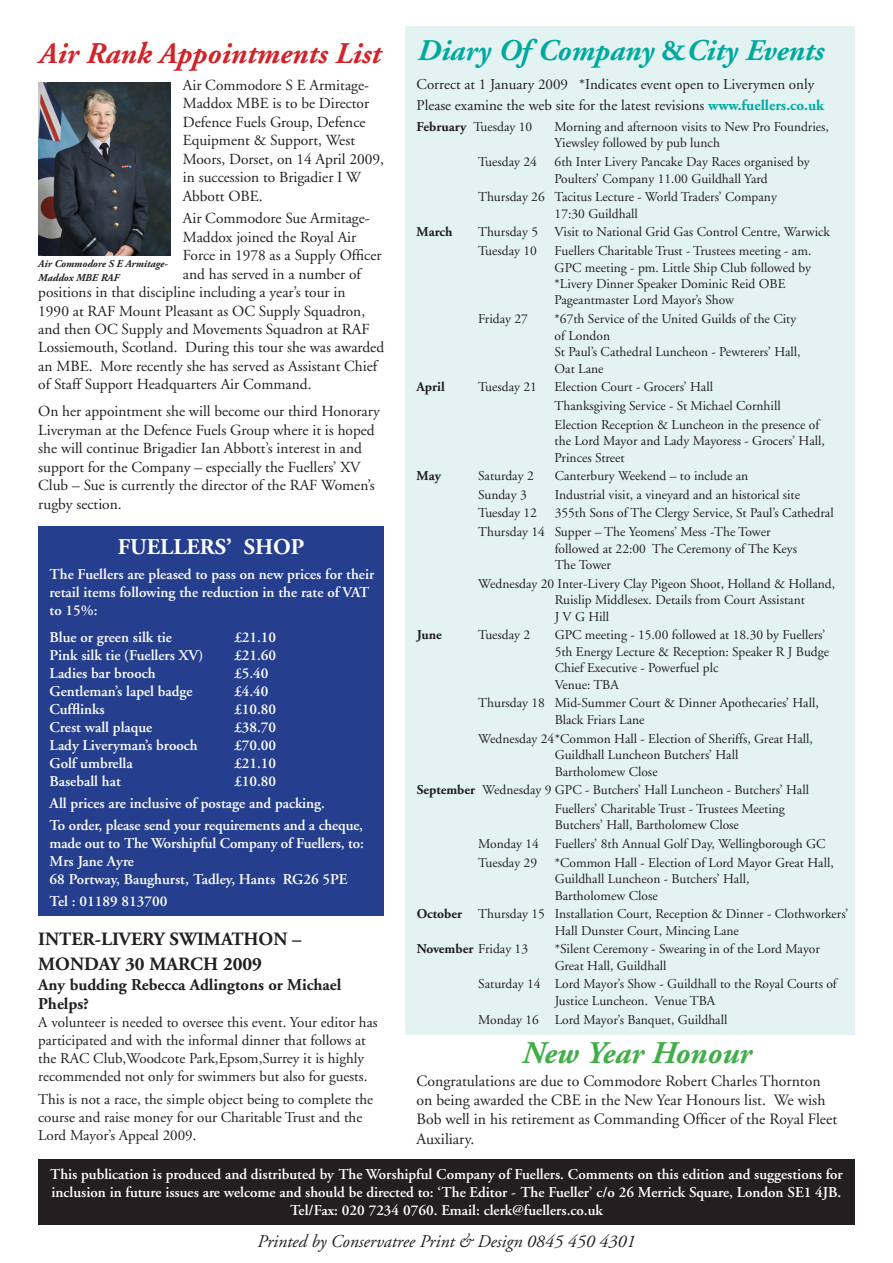
<style>
.page{position:relative;width:893px;height:1263px;background:#fff}
.page>*{position:absolute;margin:0;border:0;box-sizing:border-box;transform-origin:0 0}
.t1{font:italic 700 31.5px "Adobe Garamond";color:#40ae49}
.t2{font:italic 700 30px "Adobe Garamond";color:#00a9a0}
.t3{font:italic 700 30px "Adobe Garamond";color:#d1232a}
.t4{font:700 22.5px "Adobe Garamond";color:#fff}
.t5{font:700 18.75px/25.2px "Adobe Garamond";color:#231f20}
.t6{font:italic 18px "Adobe Garamond";color:#231f20}
.t7{font:700 16.5px/19.8px "Adobe Garamond";color:#231f20}
.t8{font:15.75px/19.2px "Adobe Garamond";color:#231f20}
.t9{font:15.3px/18.5px "Adobe Garamond";color:#231f20}
.t10{font:600 15px/18px "Adobe Garamond";color:#fff}
.t11{font:15px/18px "Adobe Garamond";color:#231f20}
.t12{font:13.5px/16.5px "Adobe Garamond";color:#231f20}
.t13{font:700 13.5px "Adobe Garamond";color:#231f20}
.t14{font:italic 700 10.5px/13.5px "Adobe Garamond Pro";color:#231f20}
.s1{font-style:normal}
.s2{font-weight:700;color:#00a9a0}
.s3{font-weight:700}
.s4{font-weight:400}
</style>
<div class="page">
<div style="left:405px;top:26px;width:450px;height:1009px;background:#e2f3f2"></div>
<img style="left:38px;top:82px;width:132px;height:174px">
<div style="left:38px;top:527px;width:346px;height:389px;background:#253f8e"></div>
<div style="left:38px;top:1159px;width:817px;height:66px;background:#231f20"></div>
<h2 class="t3" style="left:38px;top:37px;width:343px">Air Rank Appointments List</h2>
<p class="t9" style="left:183px;top:76px;width:203px">Air Commodore S E Armitage-<br>Maddox MBE is to be Director<br>Defence Fuels Group, Defence<br>Equipment &amp; Support, West<br>Moors, Dorset, on 14 April 2009, in succession to Brigadier I W<br>Abbott OBE.</p>
<p class="t9" style="left:183px;top:210px;width:188px">Air Commodore Sue Armitage-</p>
<p class="t9" style="left:183px;top:228px;width:175px">Maddox joined the Royal Air</p>
<p class="t9" style="left:183px;top:247px;width:200px">Force in 1978 as a Supply Officer</p>
<p class="t9" style="left:183px;top:265px;width:180px">and has served in a number of</p>
<p class="t9" style="left:38px;top:283px;width:309px">positions in that discipline including a year’s tour in</p>
<p class="t9" style="left:38px;top:302px;width:328px">1990 at RAF Mount Pleasant as OC Supply Squadron,</p>
<p class="t9" style="left:38px;top:320px;width:333px">and then OC Supply and Movements Squadron at RAF</p>
<p class="t9" style="left:38px;top:339px;width:347px">Lossiemouth, Scotland. During this tour she was awarded</p>
<p class="t9" style="left:38px;top:357px;width:341px">an MBE. More recently she has served as Assistant Chief</p>
<p class="t9" style="left:38px;top:376px;width:275px">of Staff Support Headquarters Air Command.</p>
<p class="t9" style="left:38px;top:403px;width:343px">On her appointment she will become our third Honorary Liveryman at the Defence Fuels Group where it is hoped she will continue Brigadier Ian Abbott’s interest in and support for the Company – especially the Fuellers’ XV Club – Sue is currently the director of the RAF Women’s rugby section.</p>
<p class="t14" style="left:38px;top:257px;width:131px">Air Commodore S E Armitage-<br>Maddox MBE RAF</p>
<h3 class="t4" style="left:118px;top:535px;width:188px">FUELLERS’ SHOP</h3>
<p class="t10" style="left:50px;top:566px;width:326px">The Fuellers are pleased to pass on new prices for their retail items following the reduction in the rate of VAT to 15%:</p>
<p class="t10" style="left:50px;top:628px;width:124px">Blue or green silk tie</p>
<p class="t10" style="left:234px;top:628px;width:44px">£21.10</p>
<p class="t10" style="left:50px;top:646px;width:155px">Pink silk tie (Fuellers XV)</p>
<p class="t10" style="left:234px;top:646px;width:44px">£21.60</p>
<p class="t10" style="left:50px;top:664px;width:107px">Ladies bar brooch</p>
<p class="t10" style="left:234px;top:664px;width:36px">£5.40</p>
<p class="t10" style="left:50px;top:682px;width:145px">Gentleman’s lapel badge</p>
<p class="t10" style="left:234px;top:682px;width:36px">£4.40</p>
<p class="t10" style="left:50px;top:700px;width:57px">Cufflinks</p>
<p class="t10" style="left:234px;top:700px;width:44px">£10.80</p>
<p class="t10" style="left:50px;top:718px;width:104px">Crest wall plaque</p>
<p class="t10" style="left:234px;top:718px;width:44px">£38.70</p>
<p class="t10" style="left:50px;top:736px;width:150px">Lady Liveryman’s brooch</p>
<p class="t10" style="left:234px;top:736px;width:44px">£70.00</p>
<p class="t10" style="left:50px;top:754px;width:85px">Golf umbrella</p>
<p class="t10" style="left:234px;top:754px;width:44px">£21.10</p>
<p class="t10" style="left:50px;top:772px;width:73px">Baseball hat</p>
<p class="t10" style="left:50px;top:770px;width:315px;line-height:22.2px;text-indent:184px">£10.80<br>All prices are inclusive of postage and packing.<br>To order, please send your requirements and a cheque,</p>
<p class="t10" style="left:50px;top:835px;width:316px">made out to The Worshipful Company of Fuellers, to:<br>Mrs Jane Ayre<br>68 Portway, Baughurst, Tadley, Hants RG26 5PE</p>
<p class="t10" style="left:50px;top:892px;width:119px">Tel : 01189 813700</p>
<h3 class="t5" style="left:38px;top:926px;width:265px">INTER-LIVERY SWIMATHON –<br>MONDAY 30 MARCH 2009</h3>
<p class="t7" style="left:38px;top:975px;width:305px">Any budding Rebecca Adlingtons or Michael<br>Phelps?</p>
<p class="t11" style="left:38px;top:1014px;width:341px">A volunteer is needed to oversee this event. Your editor has participated and with the informal dinner that follows at the RAC Club,Woodcote Park,Epsom,Surrey it is highly recommended not only for swimmers but also for guests.</p>
<p class="t11" style="left:38px;top:1090px;width:336px">This is not a race, the simple object being to complete the course and raise money for our Charitable Trust and the<br>Lord Mayor’s Appeal 2009.</p>
<h2 class="t2" style="left:417px;top:34px;width:408px">Diary Of Company <span class="s1">&amp;</span>City Events</h2>
<p class="t11" style="left:417px;top:75px;width:409px;line-height:20.7px">Correct at 1 January 2009 *Indicates event open to Liverymen only<br>Please examine the web site for the latest revisions <span class="s2">www.fuellers.co.uk</span></p>
<p class="t12" style="left:417px;top:119px;width:117px"><span class="s3">February</span> Tuesday 10</p>
<p class="t12" style="left:555px;top:119px;width:276px">Morning and afternoon visits to New Pro Foundries,<br>Yiewsley followed by pub lunch</p>
<p class="t12" style="left:478px;top:154px;width:60px">Tuesday 24</p>
<p class="t12" style="left:555px;top:154px;width:257px">6th Inter Livery Pancake Day Races organised by<br>Poulters’ Company 11.00 Guildhall Yard</p>
<p class="t12" style="left:555px;top:189px;width:224px;text-indent:-77px">Thursday 26 Tacitus Lecture - World Traders’ Company<br>17:30 Guildhall</p>
<p class="t13" style="left:417px;top:225px;width:37px">March</p>
<p class="t12" style="left:478px;top:223px;width:353px;line-height:18.6px">Thursday 5 Visit to National Grid Gas Control Centre, Warwick<br>Tuesday 10</p>
<p class="t12" style="left:555px;top:243px;width:258px">Fuellers Charitable Trust - Trustees meeting - am.<br>GPC meeting - pm. Little Ship Club followed by *Livery Dinner Speaker Dominic Reid OBE Pageantmaster Lord Mayor’s Show</p>
<p class="t12" style="left:478px;top:311px;width:51px">Friday 27</p>
<p class="t12" style="left:555px;top:311px;width:247px">*67th Service of the United Guilds of the City of London<br>St Paul’s Cathedral Luncheon - Pewterers’ Hall,<br>Oat Lane</p>
<p class="t13" style="left:417px;top:380px;width:30px">April</p>
<p class="t12" style="left:478px;top:379px;width:60px">Tuesday 21</p>
<p class="t12" style="left:555px;top:378px;width:266px;line-height:18.6px">Election Court - Grocers’ Hall<br>Thanksgiving Service - St Michael Cornhill<br>Election Reception &amp; Luncheon in the presence of</p>
<p class="t12" style="left:555px;top:433px;width:272px">the Lord Mayor and Lady Mayoress - Grocers’ Hall,<br>Princes Street</p>
<p class="t13" style="left:417px;top:468px;width:26px">May</p>
<p class="t12" style="left:478px;top:468px;width:57px">Saturday 2</p>
<p class="t12" style="left:555px;top:468px;width:195px">Canterbury Weekend – to include an</p>
<p class="t12" style="left:478px;top:487px;width:50px">Sunday 3</p>
<p class="t12" style="left:555px;top:487px;width:247px">Industrial visit, a vineyard and an historical site</p>
<p class="t12" style="left:478px;top:505px;width:60px">Tuesday 12</p>
<p class="t12" style="left:478px;top:504px;width:357px;line-height:18.6px;text-indent:76px">355th Sons of The Clergy Service, St Paul’s Cathedral<br>Thursday 14 Supper – The Yeomens’ Mess -The Tower</p>
<p class="t12" style="left:555px;top:540px;width:244px">followed at 22:00 The Ceremony of The Keys<br>The Tower</p>
<p class="t12" style="left:555px;top:575px;width:282px;text-indent:-76px">Wednesday 20 Inter-Livery Clay Pigeon Shoot, Holland &amp; Holland,<br>Ruislip Middlesex. Details from Court Assistant<br>J V G Hill</p>
<p class="t13" style="left:417px;top:628px;width:27px">June</p>
<p class="t12" style="left:478px;top:627px;width:54px">Tuesday 2</p>
<p class="t12" style="left:555px;top:627px;width:276px">GPC meeting - 15.00 followed at 18.30 by Fuellers’ 5th Energy Lecture &amp; Reception: Speaker R J Budge Chief Executive - Powerfuel plc<br>Venue: TBA</p>
<p class="t12" style="left:555px;top:695px;width:265px;text-indent:-77px">Thursday 18 Mid-Summer Court &amp; Dinner Apothecaries’ Hall,<br>Black Friars Lane</p>
<p class="t12" style="left:555px;top:730px;width:260px;text-indent:-77px">Wednesday 24*Common Hall - Election of Sheriffs, Great Hall,<br>Guildhall Luncheon Butchers’ Hall<br>Bartholomew Close</p>
<p class="t12" style="left:555px;top:781px;width:256px;line-height:18.6px;text-indent:-138px"><span class="s3">September</span> Wednesday 9 GPC - Butchers’ Hall Luncheon - Butchers’ Hall<br>Fuellers’ Charitable Trust - Trustees Meeting</p>
<p class="t12" style="left:478px;top:816px;width:349px;line-height:18.6px;text-indent:76px">Butchers’ Hall, Bartholomew Close<br>Monday 14 Fuellers’ 8th Annual Golf Day, Wellingborough GC<br>Tuesday 29</p>
<p class="t12" style="left:555px;top:854px;width:280px">*Common Hall - Election of Lord Mayor Great Hall,<br>Guildhall Luncheon - Butchers’ Hall,<br>Bartholomew Close</p>
<p class="t12" style="left:555px;top:906px;width:295px;text-indent:-138px"><span class="s3">October</span> Thursday 15 Installation Court, Reception &amp; Dinner - Clothworkers’<br>Hall Dunster Court, Mincing Lane</p>
<p class="t13" style="left:417px;top:942px;width:113px">November <span class="s4">Friday 13</span></p>
<p class="t12" style="left:555px;top:941px;width:267px">*Silent Ceremony - Swearing in of the Lord Mayor<br>Great Hall, Guildhall</p>
<p class="t12" style="left:555px;top:976px;width:284px;text-indent:-77px">Saturday 14 Lord Mayor’s Show - Guildhall to the Royal Courts of<br>Justice Luncheon. Venue TBA</p>
<p class="t12" style="left:478px;top:1011px;width:251px">Monday 16 Lord Mayor’s Banquet, Guildhall</p>
<h1 class="t1" style="left:521px;top:1036px;width:231px">New Year Honour</h1>
<p class="t8" style="left:417px;top:1072px;width:422px">Congratulations are due to Commodore Robert Charles Thornton on being awarded the CBE in the New Year Honours list. We wish Bob well in his retirement as Commanding Officer of the Royal Fleet Auxiliary.</p>
<p class="t10" style="left:50px;top:1165px;width:794px;text-align:center">This publication is produced and distributed by The Worshipful Company of Fuellers. Comments on this edition and suggestions for inclusion in future issues are welcome and should be directed to: ‘The Editor - The Fueller’ c/o 26 Merrick Square, London SE1 4JB.<br>Tel/Fax: 020 7234 0760. Email: clerk@fuellers.co.uk</p>
<h3 class="t6" style="left:258px;top:1232px;width:379px">Printed by Conservatree Print &amp; Design 0845 450 4301</h3>
</div>
